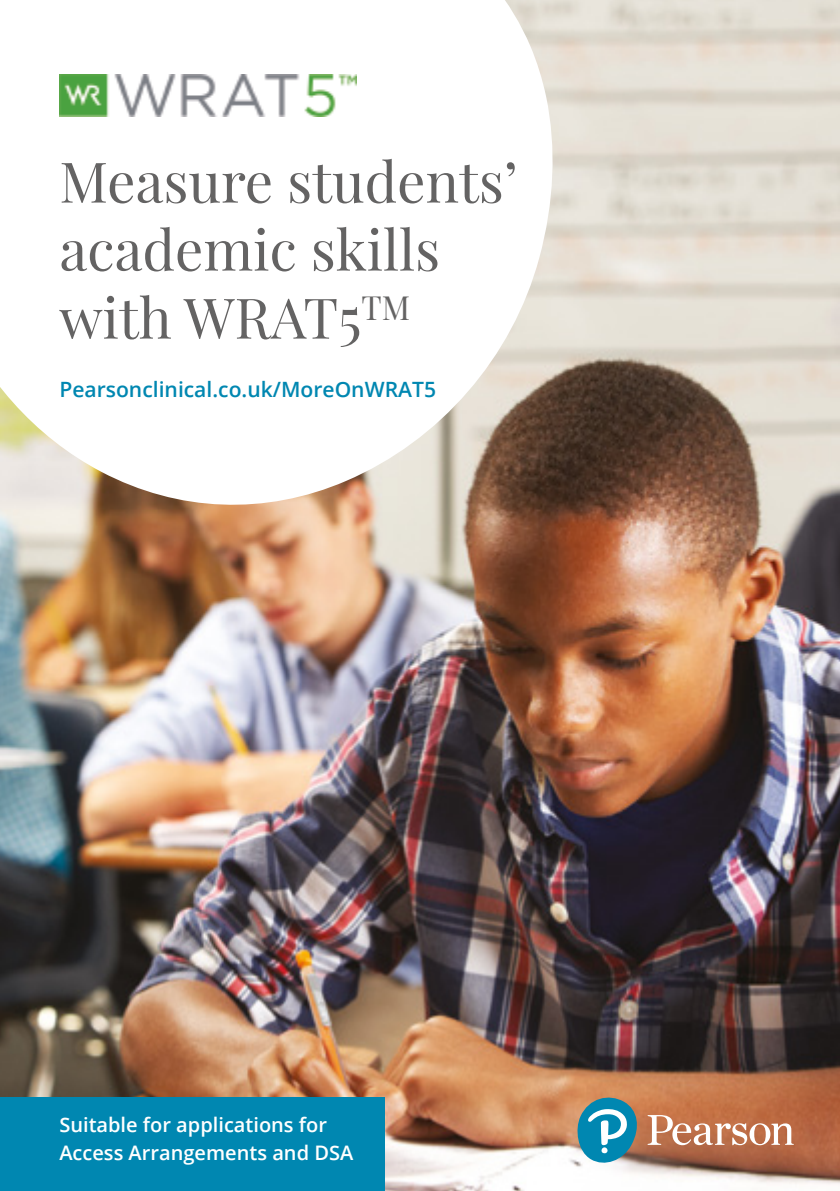
<style>
.page{position:relative;width:840px;height:1191px;background:#fff}
.page>*{position:absolute;margin:0;border:0;box-sizing:border-box;transform-origin:0 0}
.t1{font:56px/68px "Playfair Display";color:#646363}
.t2{font:600 21px "Open Sans";color:#0087b1}
.t3{font:600 20px/28px "Open Sans";color:#fff}
</style>
<div class="page">
<img style="left:0;top:0;width:839px;height:1191px">
<svg style="left:0;top:0;width:556px;height:515px"></svg>
<img style="left:59px;top:74px;width:297px;height:42px">
<svg style="left:647px;top:1115px;width:146px;height:30px"></svg>
<svg style="left:574px;top:1093px;width:66px;height:74px"></svg>
<div style="left:0;top:1097px;width:384px;height:94px;background:#0087b1"></div>
<h1 class="t1" style="left:59px;top:147px;width:459px">Measure students’ academic skills with WRAT5<sup>TM</sup></h1>
<p class="t2" style="left:59px;top:375px;width:378px">Pearsonclinical.co.uk/MoreOnWRAT5</p>
<p class="t3" style="left:59px;top:1110px;width:295px">Suitable for applications for<br>Access Arrangements and DSA</p>
</div>
